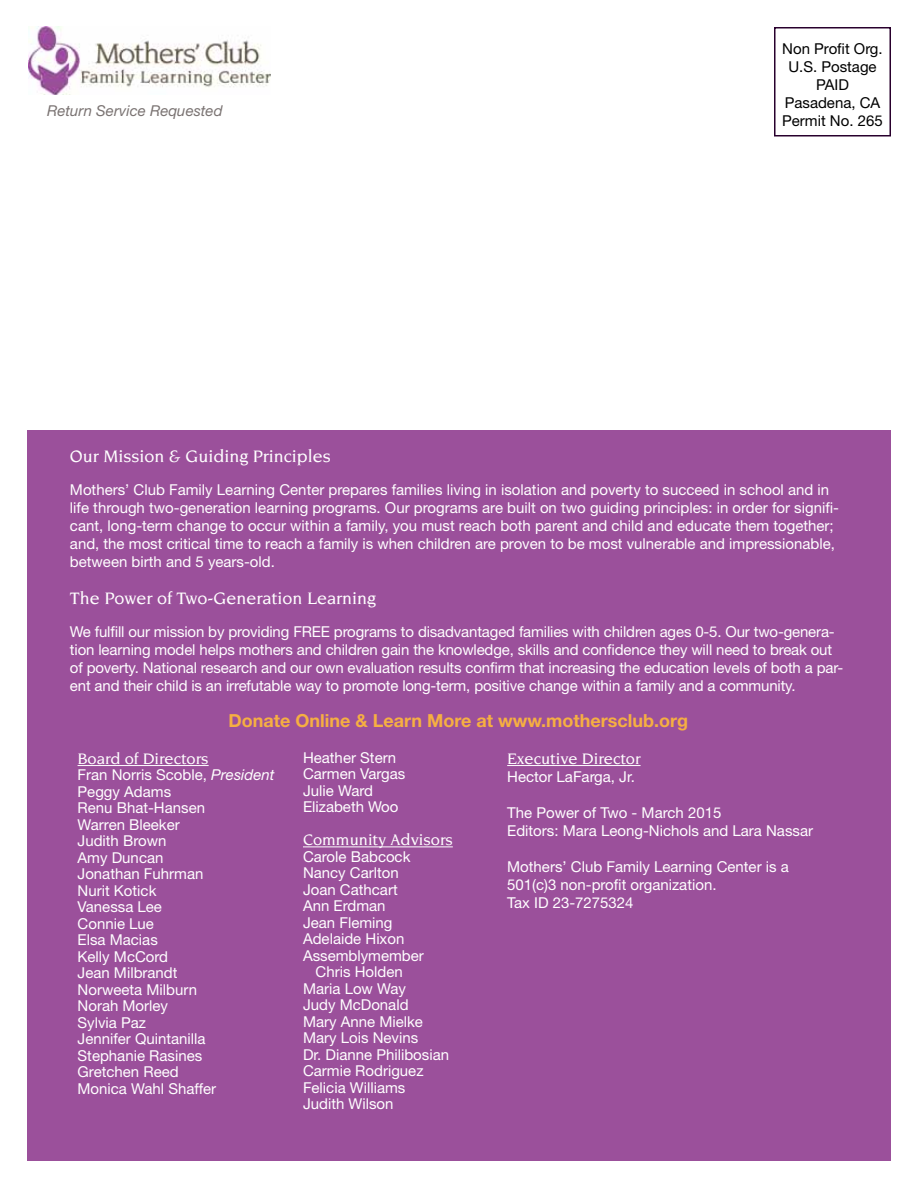
<style>
.page{position:relative;width:918px;height:1188px;background:#fff}
.page>*{position:absolute;margin:0;border:0;box-sizing:border-box;transform-origin:0 0}
.t1{font:500 18px "Novarese";color:#fff}
.t2{font:700 18px "Helvetica Neue";color:#f6af42}
.t3{font:500 16.5px "Novarese";color:#fff}
.t4{font:15px/16.5px "Helvetica Neue";color:#fff}
.t5{font:15px/18px "Helvetica Neue";color:#000;text-align:center}
.t6{font:italic 15px "Helvetica Neue";color:#7a7372}
.s1{font-style:italic}
</style>
<div class="page">
<div style="left:774px;top:27px;width:117px;height:109px;border:2px solid #29002d"></div>
<div style="left:27px;top:431px;width:864px;height:730px;background:#9b509b"></div>
<hr style="left:78px;top:765px;width:131px;height:1px;background:#fff">
<hr style="left:303px;top:846px;width:150px;height:1px;background:#fff">
<hr style="left:507px;top:765px;width:134px;height:1px;background:#fff">
<img style="left:28px;top:27px;width:242px;height:67px">
<p class="t6" style="left:47px;top:102px;width:177px">Return Service Requested</p>
<p class="t5" style="left:782px;top:39px;width:102px">Non Profit Org.<br>U.S. Postage<br>PAID<br>Pasadena, CA<br>Permit No. 265</p>
<p class="t1" style="left:70px;top:446px;width:263px">Our Mission &amp; Guiding Principles</p>
<p class="t4" style="left:70px;top:481px;width:770px;line-height:18px">Mothers’ Club Family Learning Center prepares families living in isolation and poverty to succeed in school and in life through two-generation learning programs. Our programs are built on two guiding principles: in order for signifi&shy;cant, long-term change to occur within a family, you must reach both parent and child and educate them together; and, the most critical time to reach a family is when children are proven to be most vulnerable and impressionable, between birth and 5 years-old.</p>
<p class="t1" style="left:70px;top:588px;width:308px">The Power of Two-Generation Learning</p>
<p class="t4" style="left:70px;top:622px;width:775px;line-height:18px">We fulfill our mission by providing FREE programs to disadvantaged families with children ages 0-5. Our two-genera&shy;tion learning model helps mothers and children gain the knowledge, skills and confidence they will need to break out of poverty. National research and our own evaluation results confirm that increasing the education levels of both a par&shy;ent and their child is an irrefutable way to promote long-term, positive change within a family and a community.</p>
<p class="t2" style="left:229px;top:710px;width:461px">Donate Online &amp; Learn More at www.mothersclub.org</p>
<p class="t3" style="left:78px;top:749px;width:133px">Board of Directors</p>
<p class="t4" style="left:78px;top:767px;width:199px">Fran Norris Scoble, <span class="s1">President<br></span>Peggy Adams<br>Renu Bhat-Hansen<br>Warren Bleeker<br>Judith Brown<br>Amy Duncan<br>Jonathan Fuhrman<br>Nurit Kotick<br>Vanessa Lee<br>Connie Lue<br>Elsa Macias<br>Kelly McCord<br>Jean Milbrandt<br>Norweeta Milburn<br>Norah Morley<br>Sylvia Paz<br>Jennifer Quintanilla<br>Stephanie Rasines<br>Gretchen Reed<br>Monica Wahl Shaffer</p>
<p class="t4" style="left:303px;top:749px;width:104px">Heather Stern<br>Carmen Vargas<br>Julie Ward<br>Elizabeth Woo</p>
<p class="t3" style="left:303px;top:831px;width:151px">Community Advisors</p>
<p class="t4" style="left:303px;top:848px;width:109px">Carole Babcock</p>
<p class="t4" style="left:303px;top:864px;width:97px">Nancy Carlton</p>
<p class="t4" style="left:303px;top:881px;width:96px">Joan Cathcart</p>
<p class="t4" style="left:303px;top:897px;width:84px">Ann Erdman</p>
<p class="t4" style="left:303px;top:914px;width:91px">Jean Fleming</p>
<p class="t4" style="left:303px;top:930px;width:103px">Adelaide Hixon</p>
<p class="t4" style="left:303px;top:947px;width:122px">Assemblymember</p>
<p class="t4" style="left:316px;top:963px;width:89px">Chris Holden</p>
<p class="t4" style="left:303px;top:980px;width:105px">Maria Low Way</p>
<p class="t4" style="left:303px;top:996px;width:107px">Judy McDonald</p>
<p class="t4" style="left:303px;top:1013px;width:122px">Mary Anne Mielke</p>
<p class="t4" style="left:303px;top:1029px;width:117px">Mary Lois Nevins</p>
<p class="t4" style="left:303px;top:1046px;width:148px">Dr. Dianne Philibosian</p>
<p class="t4" style="left:303px;top:1062px;width:122px">Carmie Rodriguez</p>
<p class="t4" style="left:303px;top:1079px;width:104px">Felicia Williams</p>
<p class="t4" style="left:303px;top:1095px;width:92px">Judith Wilson</p>
<p class="t3" style="left:507px;top:749px;width:135px">Executive Director</p>
<p class="t4" style="left:507px;top:768px;width:129px">Hector LaFarga, Jr.</p>
<p class="t4" style="left:507px;top:803px;width:307px;line-height:18px">The Power of Two - March 2015<br>Editors: Mara Leong-Nichols and Lara Nassar</p>
<p class="t4" style="left:507px;top:857px;width:283px;line-height:18px">Mothers’ Club Family Learning Center is a<br>501(c)3 non-profit organization.<br>Tax ID 23-7275324</p>
</div>
